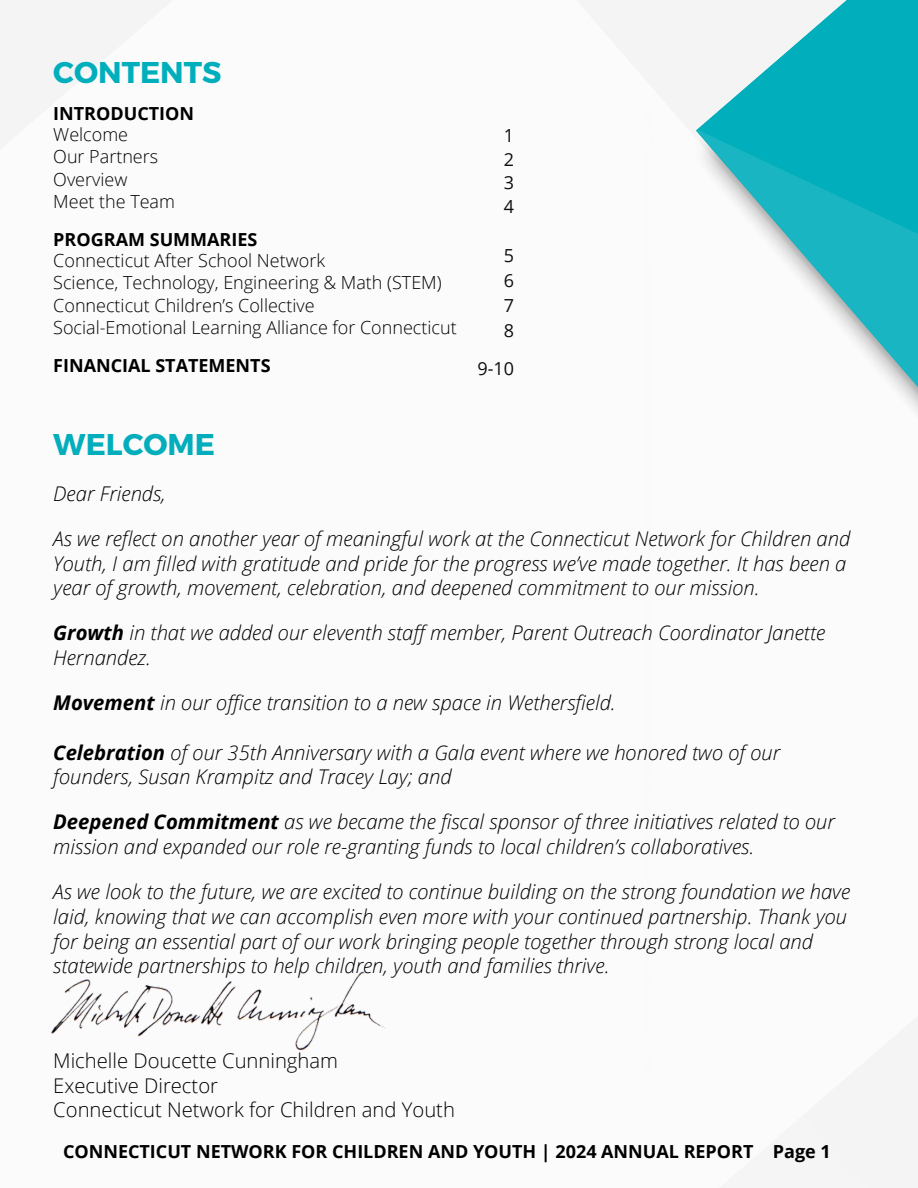
<style>
.page{position:relative;width:918px;height:1188px;background:#fff}
.page>*{position:absolute;margin:0;border:0;box-sizing:border-box;transform-origin:0 0}
.t1{font:700 30px "Montserrat";color:#00aebc}
.t2{font:700 30px "Montserrat";color:#02aebc}
.t3{font:italic 300 20.25px/24.8px "Open Sans";color:#000}
.t4{font:300 20.25px/24.8px "Open Sans";color:#000}
.t5{font:300 18px "Open Sans";color:#000}
.t6{font:700 18px "Open Sans";color:#000}
.t7{font:18px "Open Sans";color:#100f0d}
.s1{font-weight:700}
</style>
<div class="page">
<svg style="left:0;top:0;width:696px;height:149px"></svg>
<svg style="left:696px;top:0;width:222px;height:1188px"></svg>
<svg style="left:695px;top:128px;width:223px;height:391px"></svg>
<img style="left:51px;top:971px;width:335px;height:80px">
<img style="left:646px;top:92px;width:11px;height:57px">
<p class="t1" style="left:53px;top:53px;width:170px">CONTENTS</p>
<p class="t6" style="left:53px;top:101px;width:142px">INTRODUCTION</p>
<p class="t5" style="left:53px;top:121px;width:76px">Welcome</p>
<p class="t5" style="left:53px;top:144px;width:106px">Our Partners</p>
<h3 class="t5" style="left:53px;top:166px;width:76px">Overview</h3>
<p class="t5" style="left:53px;top:189px;width:123px">Meet the Team</p>
<p class="t6" style="left:53px;top:227px;width:206px">PROGRAM SUMMARIES</p>
<p class="t5" style="left:53px;top:247px;width:273px">Connecticut After School Network</p>
<p class="t5" style="left:53px;top:270px;width:390px">Science, Technology, Engineering &amp; Math (STEM)</p>
<p class="t5" style="left:53px;top:292px;width:263px">Connecticut Children’s Collective</p>
<p class="t5" style="left:53px;top:315px;width:405px">Social-Emotional Learning Alliance for Connecticut</p>
<p class="t6" style="left:53px;top:353px;width:219px">FINANCIAL STATEMENTS</p>
<p class="t7" style="left:504px;top:123px;width:12px">1</p>
<h1 class="t7" style="left:504px;top:146px;width:12px">2</h1>
<h2 class="t7" style="left:504px;top:170px;width:12px">3</h2>
<h2 class="t7" style="left:504px;top:194px;width:12px">4</h2>
<h2 class="t7" style="left:504px;top:243px;width:12px">5</h2>
<h2 class="t7" style="left:504px;top:268px;width:12px">6</h2>
<h2 class="t7" style="left:504px;top:293px;width:12px">7</h2>
<h2 class="t7" style="left:504px;top:317px;width:12px">8</h2>
<h2 class="t7" style="left:478px;top:356px;width:38px">9-10</h2>
<p class="t2" style="left:53px;top:425px;width:163px">WELCOME</p>
<p class="t3" style="left:53px;top:481px;width:114px">Dear Friends,</p>
<h1 class="t3" style="left:53px;top:526px;width:798px">As we reflect on another year of meaningful work at the Connecticut Network for Children and<br>Youth, I am filled with gratitude and pride for the progress we’ve made together. It has been a year of growth, movement, celebration, and deepened commitment to our mission.</h1>
<p class="t3" style="left:53px;top:620px;width:773px"><span class="s1">Growth</span> in that we added our eleventh staff member, Parent Outreach Coordinator Janette<br>Hernandez.</p>
<p class="t3" style="left:53px;top:690px;width:564px"><span class="s1">Movement</span> in our office transition to a new space in Wethersfield.</p>
<p class="t3" style="left:53px;top:739px;width:728px"><span class="s1">Celebration</span> of our 35th Anniversary with a Gala event where we honored two of our founders, Susan Krampitz and Tracey Lay; and</p>
<p class="t3" style="left:53px;top:809px;width:783px"><span class="s1">Deepened Commitment</span> as we became the fiscal sponsor of three initiatives related to our mission and expanded our role re-granting funds to local children’s collaboratives.</p>
<p class="t3" style="left:53px;top:879px;width:799px">As we look to the future, we are excited to continue building on the strong foundation we have laid, knowing that we can accomplish even more with your continued partnership. Thank you for being an essential part of our work bringing people together through strong local and statewide partnerships to help children, youth and families thrive.</p>
<p class="t4" style="left:53px;top:1048px;width:403px">Michelle Doucette Cunningham<br>Executive Director<br>Connecticut Network for Children and Youth</p>
<p class="t6" style="left:63px;top:1139px;width:769px">CONNECTICUT NETWORK FOR CHILDREN AND YOUTH | 2024 ANNUAL REPORT Page 1</p>
</div>
